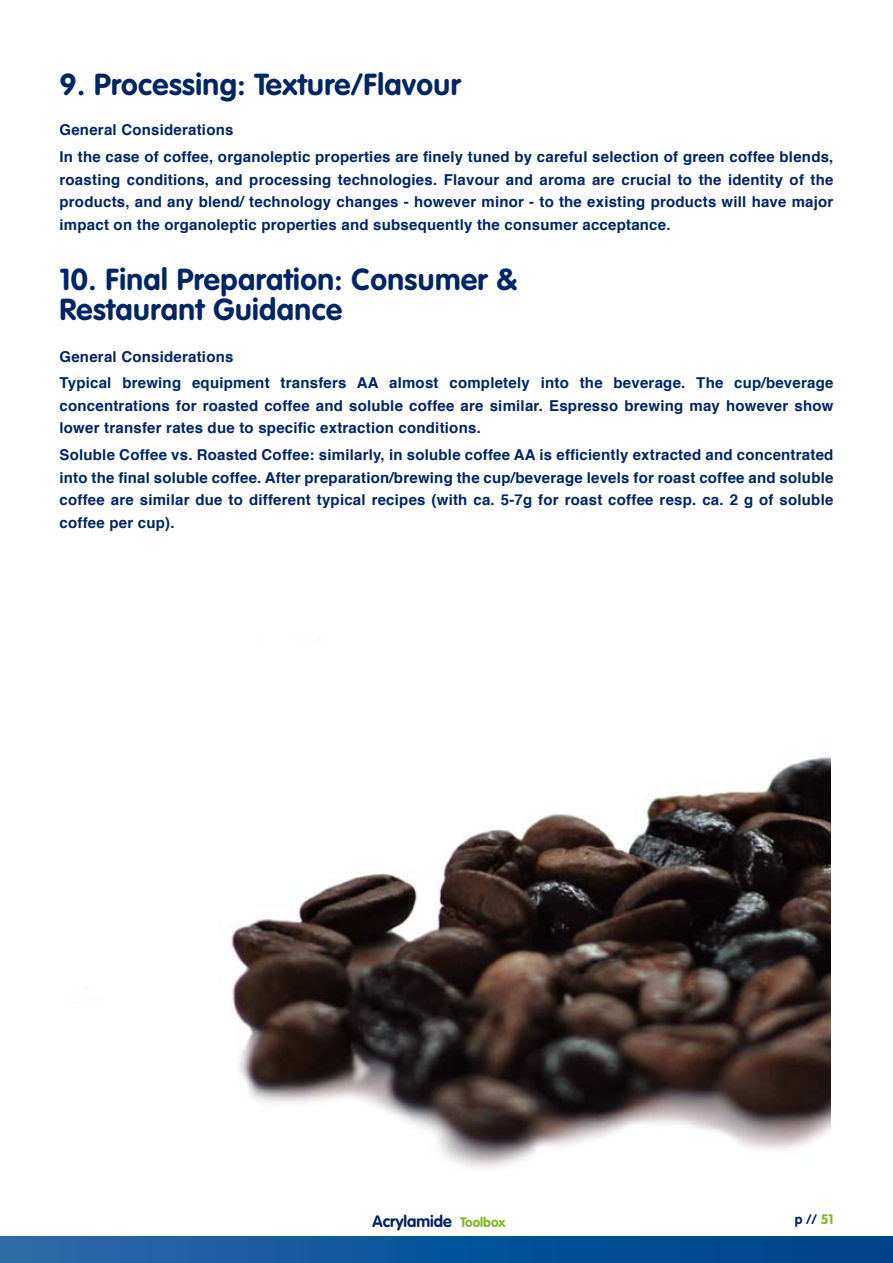
<style>
.page{position:relative;width:893px;height:1263px;background:#fff}
.page>*{position:absolute;margin:0;border:0;box-sizing:border-box;transform-origin:0 0}
.t1{font:700 30px/30px "VAG Rounded";letter-spacing:.015em;color:#002565}
.t2{font:700 16.2px "VAG Rounded";color:#002565}
.t3{font:700 15px/22.5px "Helvetica";letter-spacing:.015em;color:#002565}
.t4{font:700 13.5px "VAG Rounded";color:#002565}
.s1{font-size:13.5px;color:#7db61c}
.s2{color:#7db61c}
</style>
<div class="page">
<div style="left:0;top:1236px;width:893px;height:27px;background:linear-gradient(to right,#2a69ab,#00418a)"></div>
<img style="left:231px;top:757px;width:600px;height:411px">
<h1 class="t1" style="left:59px;top:70px;width:403px">9. Processing: Texture/Flavour</h1>
<p class="t3" style="left:60px;top:117px;width:775px;line-height:26.7px">General Considerations<br>In the case of coffee, organoleptic properties are finely tuned by careful selection of green coffee blends,</p>
<p class="t3" style="left:60px;top:168px;width:775px;text-align:justify">roasting conditions, and processing technologies. Flavour and aroma are crucial to the identity of the products, and any blend/ technology changes - however minor - to the existing products will have major impact on the organoleptic properties and subsequently the consumer acceptance.</p>
<h1 class="t1" style="left:59px;top:266px;width:460px">10. Final Preparation: Consumer &amp;<br>Restaurant Guidance</h1>
<p class="t3" style="left:60px;top:343px;width:775px;line-height:26.7px">General Considerations<br>Typical brewing equipment transfers AA almost completely into the beverage. The cup/beverage</p>
<p class="t3" style="left:60px;top:394px;width:775px">concentrations for roasted coffee and soluble coffee are similar. Espresso brewing may however show lower transfer rates due to specific extraction conditions.</p>
<p class="t3" style="left:60px;top:444px;width:775px;text-align:justify">Soluble Coffee vs. Roasted Coffee: similarly, in soluble coffee AA is efficiently extracted and concentrated into the final soluble coffee. After preparation/brewing the cup/beverage levels for roast coffee and soluble coffee are similar due to different typical recipes (with ca. 5-7g for roast coffee resp. ca. 2 g of soluble coffee per cup).</p>
<p class="t2" style="left:373px;top:1211px;width:134px">Acrylamide <span class="s1">Toolbox</span></p>
<p class="t4" style="left:795px;top:1211px;width:40px">p // <span class="s2">51</span></p>
</div>
